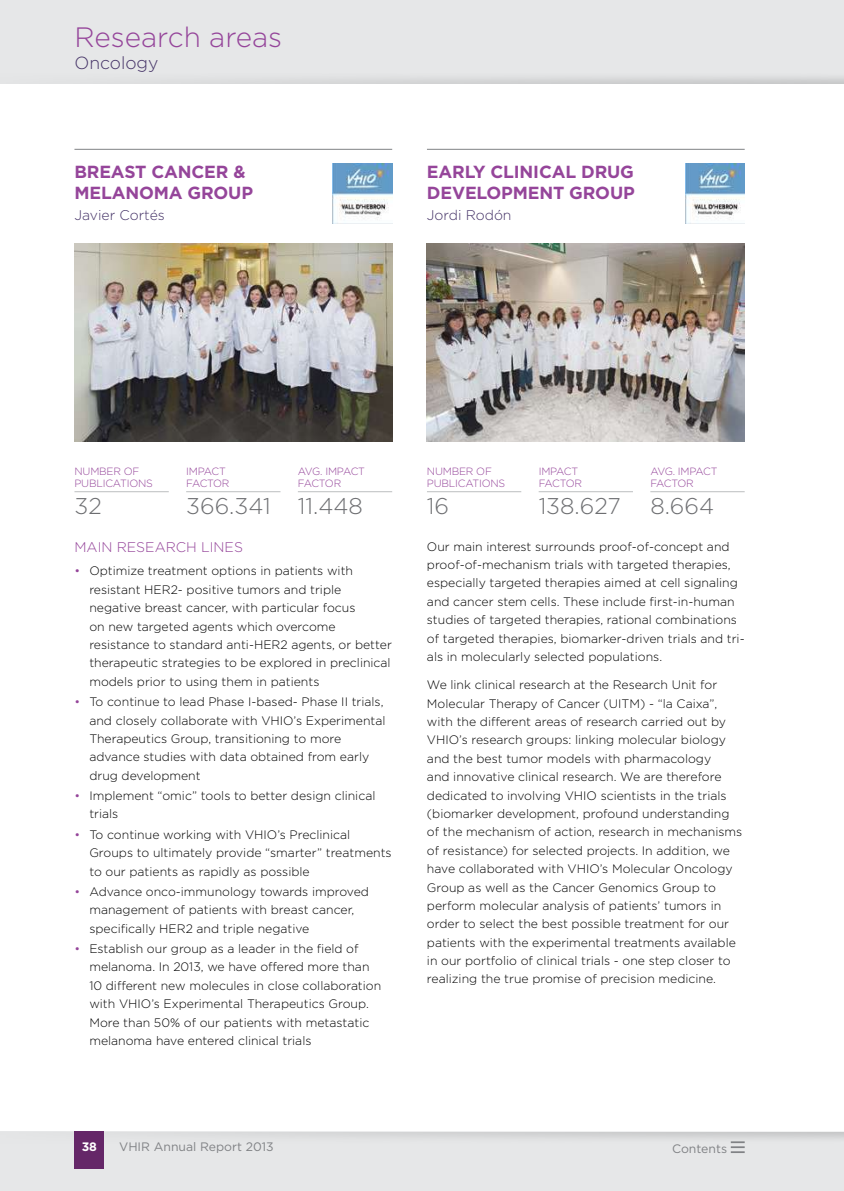
<style>
.page{position:relative;width:844px;height:1191px;background:#fff}
.page>*{position:absolute;margin:0;border:0;box-sizing:border-box;transform-origin:0 0}
.t1{font:300 28px "Gotham";color:#95459a}
.t2{font:300 22.75px "Gotham";color:#6d6e71}
.t3{font:700 17.5px/21px "Gotham";letter-spacing:-.01em;color:#95459a}
.t4{font:300 17.5px "Gotham";color:#443266}
.t5{font:300 14px "Gotham";color:#443266}
.t6{font:300 14px "Gotham";color:#95459a}
.t7{font:300 12.25px/18.4px "Gotham";color:#000}
.t8{font:12.25px "Gotham";color:#808285}
.t9{font:700 12.25px "Gotham";color:#fff}
.t10{font:300 10.5px/12.2px "Gotham";letter-spacing:-.02em;color:#95459a}
.s1{color:#95459a}
</style>
<div class="page">
<div style="left:0;top:1131px;width:843px;height:60px;background:#e6e7e8"></div>
<div style="left:0;top:0;width:843px;height:84px;background:#e6e7e8"></div>
<svg style="left:194px;top:1131px;width:649px;height:17px"></svg>
<div style="left:74px;top:1131px;width:30px;height:37px;background:#652768"></div>
<svg style="left:730px;top:1141px;width:14px;height:12px"></svg>
<img style="left:332px;top:164px;width:60px;height:59px">
<img style="left:685px;top:164px;width:59px;height:59px">
<img style="left:74px;top:243px;width:318px;height:198px">
<img style="left:427px;top:243px;width:317px;height:198px">
<hr style="left:74px;top:149px;width:318px;height:1px;background:#808285">
<hr style="left:427px;top:149px;width:317px;height:1px;background:#808285">
<hr style="left:74px;top:491px;width:95px;height:1px;background:#bcbec0">
<hr style="left:427px;top:491px;width:94px;height:1px;background:#bcbec0">
<hr style="left:186px;top:491px;width:94px;height:1px;background:#bcbec0">
<hr style="left:538px;top:491px;width:94px;height:1px;background:#bcbec0">
<hr style="left:298px;top:491px;width:94px;height:1px;background:#bcbec0">
<hr style="left:650px;top:491px;width:94px;height:1px;background:#bcbec0">
<h1 class="t1" style="left:74px;top:20px;width:209px">Research areas</h1>
<h3 class="t4" style="left:74px;top:51px;width:85px">Oncology</h3>
<h3 class="t3" style="left:74px;top:161px;width:180px">BREAST CANCER &amp;<br>M ELANOMA GROUP</h3>
<p class="t5" style="left:74px;top:206px;width:92px">Javier Cortés</p>
<h3 class="t3" style="left:427px;top:161px;width:209px">EARLY CLINICAL DRUG<br>DEVELOPMENT GROUP</h3>
<p class="t5" style="left:427px;top:206px;width:86px">Jordi Rodón</p>
<p class="t10" style="left:74px;top:465px;width:78px">NUMBER OF publications</p>
<h2 class="t2" style="left:74px;top:492px;width:29px">32</h2>
<p class="t10" style="left:186px;top:465px;width:41px">impact fac</p>
<p class="t10" style="left:207px;top:477px;width:20px">tor</p>
<h2 class="t2" style="left:186px;top:492px;width:86px">366.341</h2>
<p class="t10" style="left:298px;top:465px;width:9px">avg</p>
<p class="t10" style="left:320px;top:465px;width:46px">. impact</p>
<p class="t10" style="left:298px;top:477px;width:8px">fac</p>
<p class="t10" style="left:319px;top:477px;width:20px">tor</p>
<h2 class="t2" style="left:298px;top:492px;width:67px">11.448</h2>
<p class="t6" style="left:74px;top:538px;width:92px">Mai n research</p>
<p class="t6" style="left:201px;top:538px;width:41px">lines</p>
<p class="t7" style="left:89px;top:561px;width:304px;text-indent:-15px"><span class="s1">•</span> Optimize treatment options in patients with resistant HER2- positive tumors and triple negative breast cancer, with particular focus<br>on new targeted agents which overcome resistance to standard anti-HER2 agents, or better therapeutic strategies to be explored in preclinical models prior to using them in patients</p>
<p class="t7" style="left:89px;top:692px;width:298px;text-indent:-15px"><span class="s1">•</span> To continue to lead Phase I-based- Phase II trials, and closely collaborate with VHIO’s Experimental Therapeutics Group, transitioning to more advance studies with data obtained from early drug development</p>
<p class="t7" style="left:89px;top:786px;width:287px;text-indent:-15px"><span class="s1">•</span> Implement “omic” tools to better design clinical trials</p>
<p class="t7" style="left:89px;top:825px;width:304px;text-indent:-15px"><span class="s1">•</span> To continue working with VHIO’s Preclinical<br>Groups to ultimately provide “smarter” treatments to our patients as rapidly as possible</p>
<p class="t7" style="left:89px;top:882px;width:281px;text-indent:-15px"><span class="s1">•</span> Advance onco-immunology towards improved management of patients with breast cancer, specifically HER2 and triple negative</p>
<p class="t7" style="left:89px;top:939px;width:293px;text-indent:-15px"><span class="s1">•</span> Establish our group as a leader in the field of melanoma. In 2013, we have offered more than 10 different new molecules in close collaboration with VHIO’s Experimental Therapeutics Group.<br>More than 50% of our patients with metastatic melanoma have entered clinical trials</p>
<p class="t10" style="left:427px;top:465px;width:78px">NUMBER OF publications</p>
<h2 class="t2" style="left:427px;top:492px;width:24px">16</h2>
<p class="t10" style="left:538px;top:465px;width:41px">impact fac</p>
<p class="t10" style="left:559px;top:477px;width:20px">tor</p>
<h2 class="t2" style="left:538px;top:492px;width:84px">138.627</h2>
<p class="t10" style="left:650px;top:465px;width:9px">avg</p>
<p class="t10" style="left:672px;top:465px;width:46px">. impact</p>
<p class="t10" style="left:650px;top:477px;width:8px">fac</p>
<p class="t10" style="left:671px;top:477px;width:20px">tor</p>
<h2 class="t2" style="left:650px;top:492px;width:65px">8.664</h2>
<p class="t7" style="left:427px;top:537px;width:319px">Our main interest surrounds proof-of-concept and proof-of-mechanism trials with targeted therapies, especially targeted therapies aimed at cell signaling and cancer stem cells. These include first-in-human studies of targeted therapies, rational combinations of targeted therapies, biomarker-driven trials and tri&shy;als in molecularly selected populations.</p>
<p class="t7" style="left:427px;top:675px;width:317px">We link clinical research at the Research U nit for Molecular Therapy of Cancer (U ITM) - “la Caixa”, with the different areas of research carried out by VHIO’s research groups: linking molecular biology and the best tumor models with pharmacology<br>and innovative clinical research. We are therefore dedicated to involving VHIO scientists in the trials (biomarker development, profound understanding of the mechanism of action, research in mechanisms of resistance) for selected projects. In addition, we have collaborated with VHIO’s Molecular Oncology Group as well as the Cancer Genomics Group to perform molecular analysis of patients’ tumors in order to select the best possible treatment for our patients with the experimental treatments available in our portfolio of clinical trials - one step closer to realizing the true promise of precision medicine.</p>
<p class="t9" style="left:82px;top:1138px;width:17px">38</p>
<p class="t8" style="left:119px;top:1139px;width:156px">VHIR Annual Report 2013</p>
<p class="t8" style="left:672px;top:1140px;width:56px">Contents</p>
</div>
